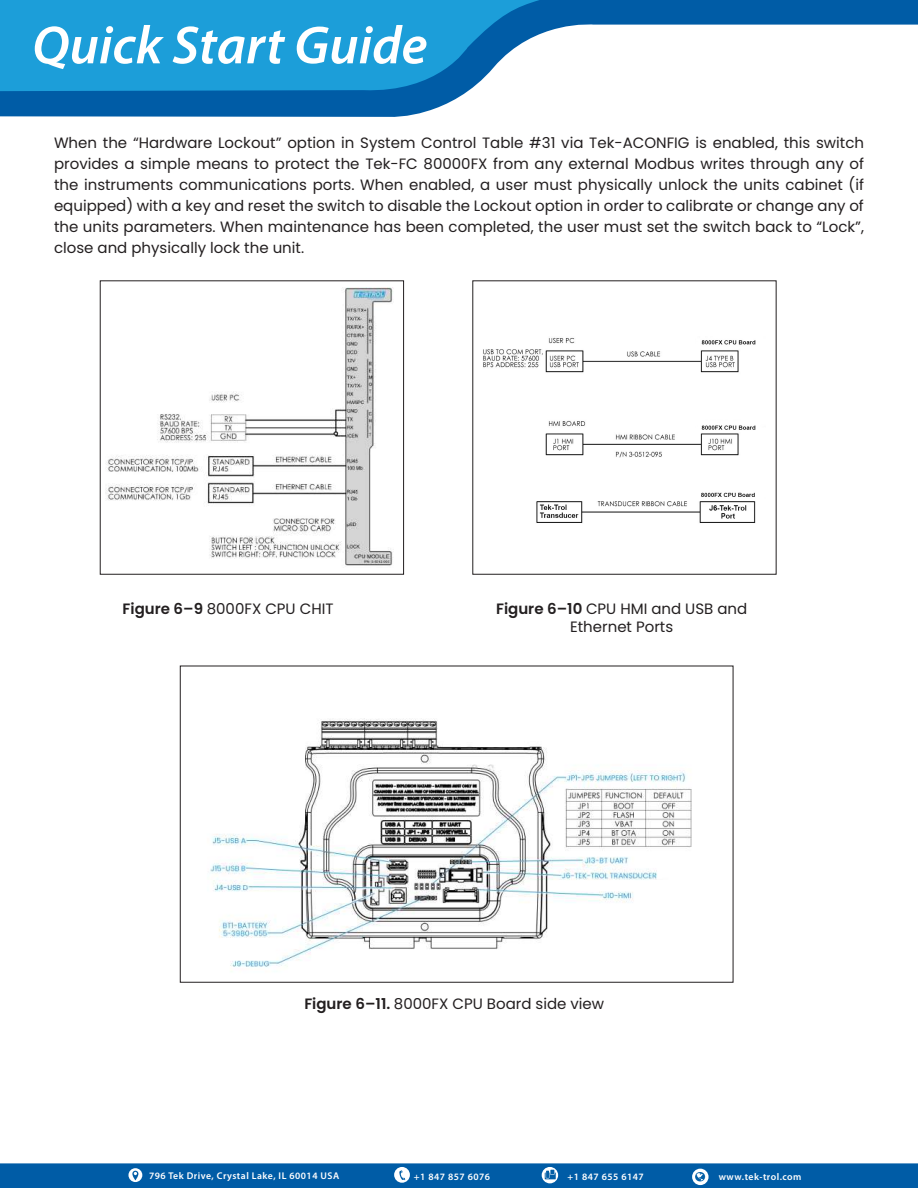
<style>
.page{position:relative;width:918px;height:1188px;background:#fff}
.page>*{position:absolute;margin:0;border:0;box-sizing:border-box;transform-origin:0 0}
.t1{font:italic 600 54px "Myriad Pro";color:#fff}
.t2{font:15px/21px "Poppins";color:#231f20;text-align:justify}
.t3{font:600 9.75px "Myriad Pro";letter-spacing:.05em;color:#fff}
.s1{font-weight:600}
</style>
<div class="page">
<svg style="left:0;top:0;width:918px;height:117px"></svg>
<svg style="left:0;top:0;width:540px;height:93px;fill:#1c9ed9"></svg>
<div style="left:0;top:1163px;width:918px;height:25px;background:#005ca6"></div>
<svg style="left:128px;top:1168px;width:14px;height:14px"></svg>
<svg style="left:132px;top:1171px;width:6px;height:9px"></svg>
<div style="left:394px;top:1167px;width:16px;height:16px;background:#fff;border-radius:50%"></div>
<svg style="left:399px;top:1170px;width:6px;height:10px"></svg>
<svg style="left:542px;top:1167px;width:16px;height:16px"></svg>
<svg style="left:545px;top:1170px;width:11px;height:9px"></svg>
<svg style="left:692px;top:1169px;width:17px;height:16px"></svg>
<svg style="left:694px;top:1170px;width:12px;height:12px"></svg>
<img style="left:106px;top:287px;width:288px;height:279px">
<img style="left:483px;top:337px;width:273px;height:186px">
<img style="left:210px;top:718px;width:482px;height:249px">
<h1 class="t1" style="left:32px;top:11px;width:397px">Quick Start Guide</h1>
<p class="t2" style="left:54px;top:132px;width:812px">When the “Hardware Lockout” option in System Control Table #31 via Tek-ACONFIG is enabled, this switch provides a simple means to protect the Tek-FC 80000FX from any external Modbus writes through any of the instruments communications ports. When enabled, a user must physically unlock the units cabinet (if equipped) with a key and reset the switch to disable the Lockout option in order to calibrate or change any of the units parameters. When maintenance has been completed, the user must set the switch back to “Lock”, close and physically lock the unit.</p>
<p class="t2" style="left:123px;top:598px;width:212px"><span class="s1">Figure 6–9</span> 8000FX CPU CHIT</p>
<p class="t2" style="left:496px;top:599px;width:253px;line-height:18px;text-align:center"><span class="s1">Figure 6–10</span> CPU HMI and USB and<br>Ethernet Ports</p>
<p class="t2" style="left:304px;top:993px;width:301px"><span class="s1">Figure 6–11.</span> 8000FX CPU Board side view</p>
<p class="t3" style="left:149px;top:1170px;width:192px">796 Tek Drive, Crystal Lake, IL 60014 USA</p>
<p class="t3" style="left:414px;top:1171px;width:78px">+1 847 857 6076</p>
<p class="t3" style="left:568px;top:1171px;width:78px">+1 847 655 6147</p>
<p class="t3" style="left:719px;top:1171px;width:84px">www.tek-trol.com</p>
</div>
